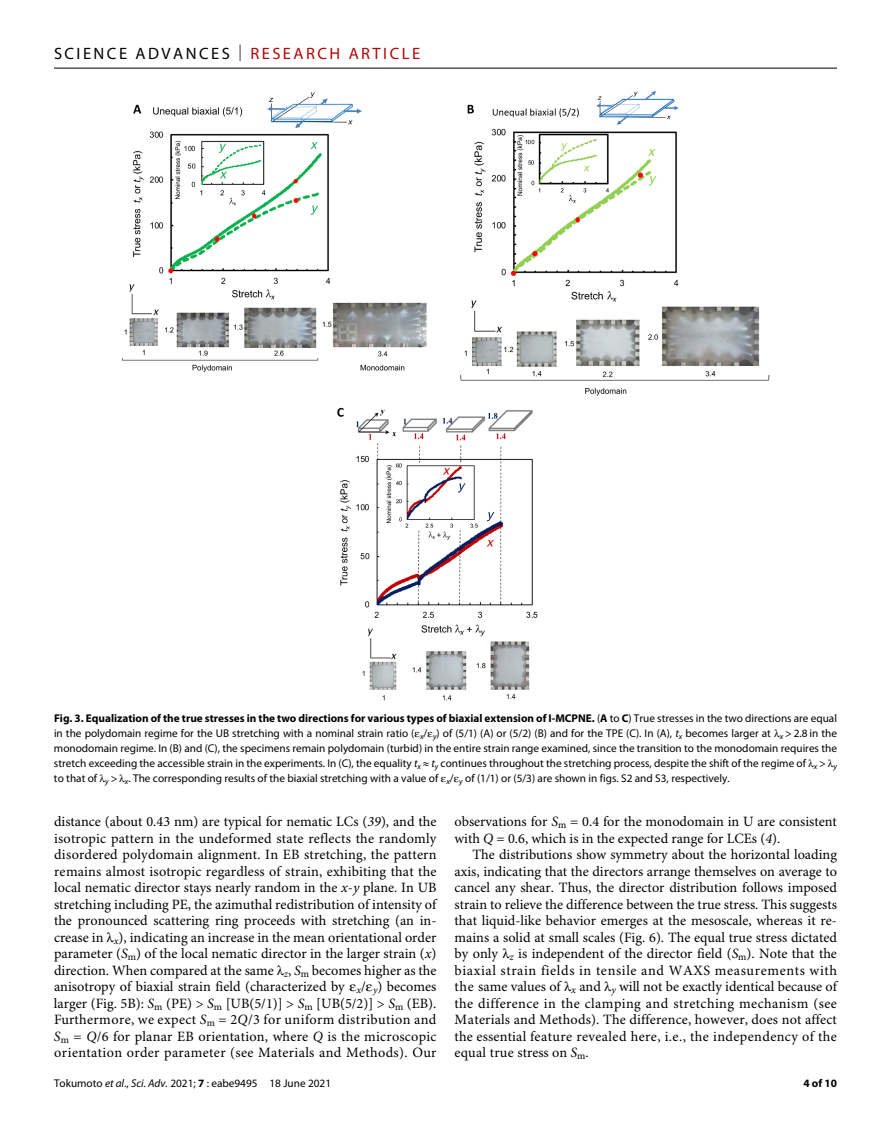
<style>
.page{position:relative;width:891px;height:1134px;background:#fff}
.page>*{position:absolute;margin:0;border:0;box-sizing:border-box;transform-origin:0 0}
.t1{font:16.5px "Myriad Pro";letter-spacing:.15em;color:#000}
.t2{font:14.25px/16.5px "Minion Pro";letter-spacing:.015em;color:#000;text-align:justify}
.t3{font:11.25px/15px "Myriad Pro";color:#000;text-align:justify}
.t4{font:700 11.25px "Myriad Pro";color:#000}
.s1{font-weight:300}
.s2{color:#b10508}
.s3{font-weight:700}
.s4{font-style:italic}
</style>
<div class="page">
<hr style="left:54px;top:68px;width:783px;height:1px;background:#000">
<img style="left:122px;top:91px;width:648px;height:610px">
<p class="t1" style="left:54px;top:40px;width:368px">SCIENCE ADVANCES <span class="s1">|</span> <span class="s2">RESEARCH ARTICLE</span></p>
<p class="t3" style="left:54px;top:711px;width:785px"><span class="s3">Fig. 3. Equalization of the true stresses in the two directions for various types of biaxial extension of I-MCPNE.</span> (<span class="s3">A</span> to <span class="s3">C</span>) True stresses in the two directions are equal in the polydomain regime for the UB stretching with a nominal strain ratio ( <sub>x</sub>/ <sub>y</sub>) of (5/1) (A) or (5/2) (B) and for the TPE (C). In (A), <span class="s4">t</span><sub>x</sub> becomes larger at ●<sub>x</sub> &gt; 2.8 in the monodomain regime. In (B) and (C), the specimens remain polydomain (turbid) in the entire strain range examined, since the transition to the monodomain requires the stretch exceeding the accessible strain in the experiments. In (C), the equality <span class="s4">t</span><sub>x</sub> ≈ <span class="s4">t</span><sub>y</sub> continues throughout the stretching process, despite the shift of the regime of ●<sub>x</sub> &gt; ●<sub>y </sub>to that of ●<sub>y</sub> &gt; ●<sub>x</sub>. The corresponding results of the biaxial stretching with a value of <sub>x</sub>/ <sub>y</sub> of (1/1) or (5/3) are shown in figs. S2 and S3, respectively.</p>
<p class="t2" style="left:54px;top:815px;width:384px">distance (about 0.43 nm) are typical for nematic LCs (<span class="s4">39</span>), and the isotropic pattern in the undeformed state reflects the randomly disordered polydomain alignment. In EB stretching, the pattern remains almost isotropic regardless of strain, exhibiting that the local nematic director stays nearly random in the <span class="s4">x</span>-<span class="s4">y</span> plane. In UB stretching including PE, the azimuthal redistribution of intensity of the pronounced scattering ring proceeds with stretching (an in&shy;crease in ●<sub>x</sub>), indicating an increase in the mean orientational order parameter (<span class="s4">S</span><sub>m</sub>) of the local nematic director in the larger strain (<span class="s4">x</span>) direction. When compared at the same ●<sub>z</sub>, <span class="s4">S</span><sub>m</sub> becomes higher as the anisotropy of biaxial strain field (characterized by <sub>x</sub>/ <sub>y</sub>) becomes larger (Fig. 5B): <span class="s4">S</span><sub>m</sub> (PE) &gt; <span class="s4">S</span><sub>m</sub> [UB(5/1)] &gt; <span class="s4">S</span><sub>m</sub> [UB(5/2)] &gt; <span class="s4">S</span><sub>m</sub> (EB).<br>Furthermore, we expect <span class="s4">S</span><sub>m</sub> = 2<span class="s4">Q</span>/3 for uniform distribution and <span class="s4">S</span><sub>m</sub> = <span class="s4">Q</span>/6 for planar EB orientation, where <span class="s4">Q</span> is the microscopic orientation order parameter (see Materials and Methods). Our</p>
<p class="t2" style="left:454px;top:815px;width:384px">observations for <span class="s4">S</span><sub>m</sub> = 0.4 for the monodomain in U are consistent with <span class="s4">Q</span> = 0.6, which is in the expected range for LCEs (<span class="s4">4</span>).</p>
<p class="t2" style="left:454px;top:848px;width:384px;text-indent:18px">The distributions show symmetry about the horizontal loading axis, indicating that the directors arrange themselves on average to cancel any shear. Thus, the director distribution follows imposed strain to relieve the difference between the true stress. This suggests that liquid-like behavior emerges at the mesoscale, whereas it re&shy;mains a solid at small scales (Fig. 6). The equal true stress dictated by only ●<sub>z</sub> is independent of the director field (<span class="s4">S</span><sub>m</sub>). Note that the biaxial strain fields in tensile and WAXS measurements with the same values of ●<sub>x</sub> and ●<sub>y</sub> will not be exactly identical because of the difference in the clamping and stretching mechanism (see Materials and Methods). The difference, however, does not affect the essential feature revealed here, i.e., the independency of the equal true stress on <span class="s4">S</span><sub>m</sub>.</p>
<p class="t3" style="left:54px;top:1076px;width:279px">Tokumoto <span class="s4">et al</span>., <span class="s4">Sci. Adv.</span> 2021; <span class="s3">7</span> : eabe9495 18 June 2021</p>
<p class="t4" style="left:803px;top:1074px;width:35px">4 of 10</p>
</div>
